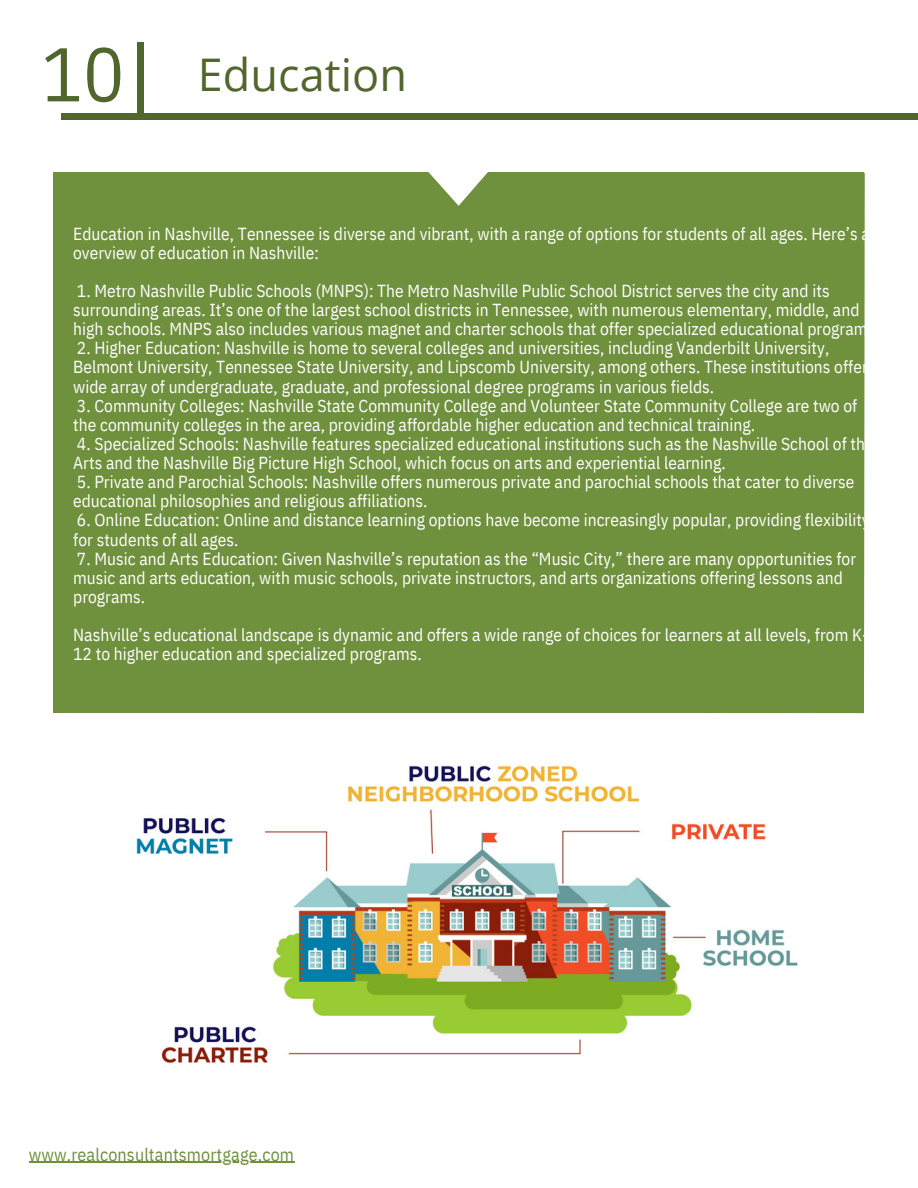
<style>
.page{position:relative;width:918px;height:1188px;background:#fff}
.page>*{position:absolute;margin:0;border:0;box-sizing:border-box;transform-origin:0 0}
.t1{font:75.9px "IBM Plex Sans Cond";color:#50662d}
.t2{font:45px "Open Sans";color:#50662d}
.t3{font:18px "IBM Plex Sans Cond";letter-spacing:.01em;color:#6f903c}
.t4{font:17.4px/19.2px "IBM Plex Sans Cond";color:#fff}
</style>
<div class="page">
<div style="left:61px;top:114px;width:857px;height:6px;background:#50662d"></div>
<div style="left:137px;top:43px;width:6px;height:72px;background:#50662d"></div>
<div style="left:53px;top:172px;width:812px;height:541px;background:#6f903c"></div>
<svg style="left:427px;top:172px;width:63px;height:34px"></svg>
<img style="left:136px;top:765px;width:662px;height:299px">
<hr style="left:29px;top:1162px;width:265px;height:1px;background:#6f903c">
<p class="t1" style="left:42px;top:24px;width:84px">10</p>
<p class="t2" style="left:198px;top:43px;width:211px">Education</p>
<p class="t4" style="left:73px;top:223px;width:807px">Education in Nashville, Tennessee is diverse and vibrant, with a range of options for students of all ages. Here’s an overview of education in Nashville:</p>
<p class="t4" style="left:73px;top:281px;width:808px">1. Metro Nashville Public Schools (MNPS): The Metro Nashville Public School District serves the city and its surrounding areas. It’s one of the largest school districts in Tennessee, with numerous elementary, middle, and high schools. MNPS also includes various magnet and charter schools that offer specialized educational programs.</p>
<p class="t4" style="left:73px;top:338px;width:808px">2. Higher Education: Nashville is home to several colleges and universities, including Vanderbilt University,<br>Belmont University, Tennessee State University, and Lipscomb University, among others. These institutions offer a wide array of undergraduate, graduate, and professional degree programs in various fields.</p>
<p class="t4" style="left:73px;top:396px;width:786px">3. Community Colleges: Nashville State Community College and Volunteer State Community College are two of the community colleges in the area, providing affordable higher education and technical training.</p>
<p class="t4" style="left:73px;top:434px;width:802px">4. Specialized Schools: Nashville features specialized educational institutions such as the Nashville School of the<br>Arts and the Nashville Big Picture High School, which focus on arts and experiential learning.</p>
<p class="t4" style="left:73px;top:472px;width:783px">5. Private and Parochial Schools: Nashville offers numerous private and parochial schools that cater to diverse educational philosophies and religious affiliations.</p>
<p class="t4" style="left:73px;top:510px;width:798px">6. Online Education: Online and distance learning options have become increasingly popular, providing flexibility for students of all ages.</p>
<p class="t4" style="left:73px;top:549px;width:784px">7. Music and Arts Education: Given Nashville’s reputation as the “Music City,” there are many opportunities for music and arts education, with music schools, private instructors, and arts organizations offering lessons and programs.</p>
<p class="t4" style="left:73px;top:625px;width:797px">Nashville’s educational landscape is dynamic and offers a wide range of choices for learners at all levels, from K-<br>12 to higher education and specialized programs.</p>
<p class="t3" style="left:29px;top:1142px;width:267px">www.realconsultantsmortgage.com</p>
</div>
